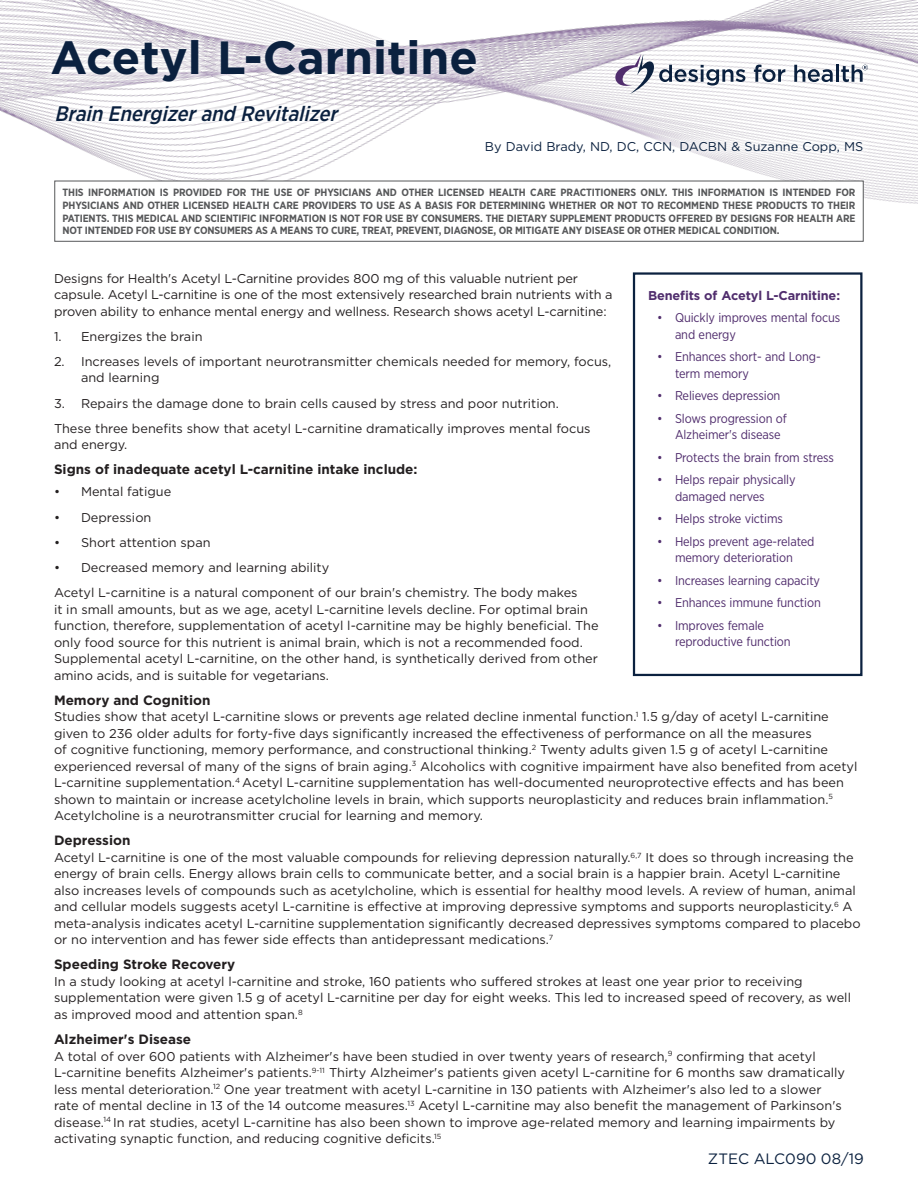
<style>
.page{position:relative;width:918px;height:1188px;background:#fff}
.page>*{position:absolute;margin:0;border:0;box-sizing:border-box;transform-origin:0 0}
.t1{font:700 46.5px "Gotham";color:#0b213f}
.t2{font:italic 500 21px "Gotham Narrow";color:#0b213f}
.t3{font:15px "Gotham";color:#0b213f}
.t4{font:700 13.5px "Gotham";color:#231f20}
.t5{font:12.75px/16.5px "Gotham";color:#231f20}
.t6{font:12.75px/16.5px "Gotham Narrow";letter-spacing:-.01em;color:#502d6d}
.t7{font:12.75px "Gotham";color:#0b213f}
.t8{font:700 12.75px "Gotham";letter-spacing:-.01em;color:#502d6d}
.t9{font:700 10.5px/12.6px "Gotham Narrow";letter-spacing:-.01em;color:#57585a;text-align:justify}
</style>
<div class="page">
<img style="left:0;top:0;width:918px;height:394px">
<svg style="left:608px;top:50px;width:137px;height:44px"></svg>
<svg style="left:754px;top:65px;width:31px;height:17px"></svg>
<svg style="left:794px;top:65px;width:39px;height:17px"></svg>
<hr style="left:836px;top:65px;width:3px;height:17px;background:#0b213f">
<svg style="left:841px;top:65px;width:27px;height:17px"></svg>
<div style="left:54px;top:181px;width:810px;height:61px;background:#fff;border:1px solid #57585a"></div>
<div style="left:477px;top:132px;width:395px;height:31px;background:#fff;opacity:.5"></div>
<div style="left:46px;top:96px;width:302px;height:38px;background:#fff;opacity:.51"></div>
<div style="left:43px;top:31px;width:443px;height:61px;background:#fff;opacity:.51"></div>
<div style="left:633px;top:272px;width:229px;height:404px;border:2px solid #0b213f"></div>
<p class="t1" style="left:51px;top:27px;width:429px">Acetyl L-Carnitine</p>
<p class="t2" style="left:55px;top:100px;width:290px">Brain Energizerand Revitalizer</p>
<p class="t7" style="left:485px;top:139px;width:380px">By David Brady, ND, DC, CCN, DACBN &amp; Suzanne Copp, MS</p>
<p class="t9" style="left:62px;top:186px;width:795px">THIS INFORMATION IS PROVIDED FOR THE USE OF PHYSICIANS AND OTHER LICENSED HEALTH CARE PRACTITIONERS ONLY. THIS INFORMATION IS INTENDED FOR PHYSICIANS AND OTHER LICENSED HEALTH CARE PROVIDERS TO USE AS A BASIS FOR DETERMINING WHETHER OR NOT TO RECOMMEND THESE PRODUCTS TO THEIR PATIENTS. THIS MEDICAL AND SCIENTIFIC INFORMATION IS NOT FOR USE BY CONSUMERS. THE DIETARY SUPPLEMENT PRODUCTS OFFERED BY DESIGNS FOR HEALTH ARE NOT INTENDED FOR USE BY CONSUMERS AS A MEANS TO CURE, TREAT, PREVENT, DIAGNOSE, OR MITIGATE ANY DISEASE OR OTHER MEDICAL CONDITION.</p>
<p class="t5" style="left:54px;top:270px;width:560px">Designs for Health's Acetyl L-Carnitine provides 800 mg of this valuable nutrient per capsule. Acetyl L-carnitine is one of the most extensively researched brain nutrients with a proven ability to enhance mental energy and wellness. Research shows acetyl L-carnitine:</p>
<p class="t5" style="left:54px;top:328px;width:150px">1. Energizes the brain</p>
<p class="t5" style="left:81px;top:353px;width:532px;text-indent:-27px">2. Increases levels of important neurotransmitter chemicals needed for memory, focus, and learning</p>
<p class="t5" style="left:54px;top:395px;width:506px">3. Repairs the damage done to brain cells caused by stress and poor nutrition.</p>
<p class="t5" style="left:54px;top:420px;width:538px">These three benefits show that acetyl L-carnitine dramatically improves mental focus and energy.</p>
<p class="t4" style="left:54px;top:461px;width:365px">Signs of inadequate acetyl L-carnitine intake include:</p>
<p class="t5" style="left:54px;top:483px;width:119px">• Mental fatigue</p>
<p class="t5" style="left:54px;top:509px;width:99px">• Depression</p>
<p class="t5" style="left:54px;top:534px;width:158px">• Short attention span</p>
<p class="t5" style="left:54px;top:559px;width:277px">• Decreased memory and learning ability</p>
<p class="t5" style="left:54px;top:584px;width:546px">Acetyl L-carnitine is a natural component of our brain's chemistry. The body makes<br>it in small amounts, but as we age, acetyl L-carnitine levels decline. For optimal brain function, therefore, supplementation of acetyl l-carnitine may be highly beneficial. The only food source for this nutrient is animal brain, which is not a recommended food.<br>Supplemental acetyl L-carnitine, on the other hand, is synthetically derived from other amino acids, and is suitable for vegetarians.</p>
<p class="t4" style="left:54px;top:691px;width:158px">Memory and Cognition</p>
<p class="t5" style="left:54px;top:708px;width:805px">Studies show that acetyl L-carnitine slows or prevents age related decline inmental function.<sup>1</sup> 1.5 g/day of acetyl L-carnitine given to 236 older adults for forty-five days significantly increased the effectiveness of performance on all the measures<br>of cognitive functioning, memory performance, and constructional thinking.<sup>2</sup> Twenty adults given 1.5 g of acetyl L-carnitine experienced reversal of many of the signs of brain aging.<sup>3</sup> Alcoholics with cognitive impairment have also benefited from acetyl L-carnitine supplementation.<sup>4</sup> Acetyl L-carnitine supplementation has well-documented neuroprotective effects and has been shown to maintain or increase acetylcholine levels in brain, which supports neuroplasticity and reduces brain inflammation.<sup>5<br></sup>Acetylcholine is a neurotransmitter crucial for learning and memory.</p>
<p class="t4" style="left:54px;top:832px;width:78px">Depression</p>
<p class="t5" style="left:54px;top:849px;width:808px">Acetyl L-carnitine is one of the most valuable compounds for relieving depression naturally.<sup>6,7</sup> It does so through increasing the energy of brain cells. Energy allows brain cells to communicate better, and a social brain is a happier brain. Acetyl L-carnitine also increases levels of compounds such as acetylcholine, which is essential for healthy mood levels. A review of human, animal and cellular models suggests acetyl L-carnitine is effective at improving depressive symptoms and supports neuroplasticity.<sup>6</sup> A meta-analysis indicates acetyl L-carnitine supplementation significantly decreased depressives symptoms compared to placebo or no intervention and has fewer side effects than antidepressant medications.<sup>7</sup></p>
<p class="t4" style="left:54px;top:956px;width:183px">Speeding Stroke Recovery</p>
<p class="t5" style="left:54px;top:973px;width:799px">In a study looking at acetyl l-carnitine and stroke, 160 patients who suffered strokes at least one year prior to receiving supplementation were given 1.5 g of acetyl L-carnitine per day for eight weeks. This led to increased speed of recovery, as well as improved mood and attention span.<sup>8</sup></p>
<p class="t4" style="left:54px;top:1030px;width:139px">Alzheimer's Disease</p>
<p class="t5" style="left:54px;top:1048px;width:792px">A total of over 600 patients with Alzheimer's have been studied in over twenty years of research,<sup>9</sup> confirming that acetyl L-carnitine benefits Alzheimer's patients.<sup>9-11</sup> Thirty Alzheimer's patients given acetyl L-carnitine for 6 months saw dramatically less mental deterioration.<sup>12</sup> One year treatment with acetyl L-carnitine in 130 patients with Alzheimer's also led to a slower rate of mental decline in 13 of the 14 outcome measures.<sup>13</sup> Acetyl L-carnitine may also benefit the management of Parkinson's disease.<sup>14</sup> In rat studies, acetyl L-carnitine has also been shown to improve age-related memory and learning impairments by activating synaptic function, and reducing cognitive deficits.<sup>15</sup></p>
<p class="t8" style="left:648px;top:287px;width:194px">Benefits of Acetyl L-Carnitine:</p>
<p class="t6" style="left:675px;top:309px;width:167px;text-indent:-18px">• Quickly improves mental focus and energy</p>
<p class="t6" style="left:675px;top:348px;width:147px;text-indent:-18px">• Enhances short- and Long&shy;term memory</p>
<p class="t6" style="left:657px;top:387px;width:125px">• Relieves depression</p>
<p class="t6" style="left:675px;top:410px;width:113px;text-indent:-18px">• Slows progression of<br>Alzheimer's disease</p>
<p class="t6" style="left:657px;top:449px;width:178px">• Protects the brain from stress</p>
<p class="t6" style="left:675px;top:471px;width:122px;text-indent:-18px">• Helps repair physically damaged nerves</p>
<p class="t6" style="left:657px;top:510px;width:127px">• Helps stroke victims</p>
<p class="t6" style="left:657px;top:533px;width:159px;text-align:center">• Helps prevent age-related memory deterioration</p>
<p class="t6" style="left:657px;top:572px;width:165px">• Increases learning capacity</p>
<p class="t6" style="left:657px;top:594px;width:165px">• Enhances immune function</p>
<p class="t6" style="left:675px;top:617px;width:117px;text-indent:-18px">• Improves female reproductive function</p>
<p class="t3" style="left:708px;top:1149px;width:158px">ZTEC ALC090 08/19</p>
</div>
